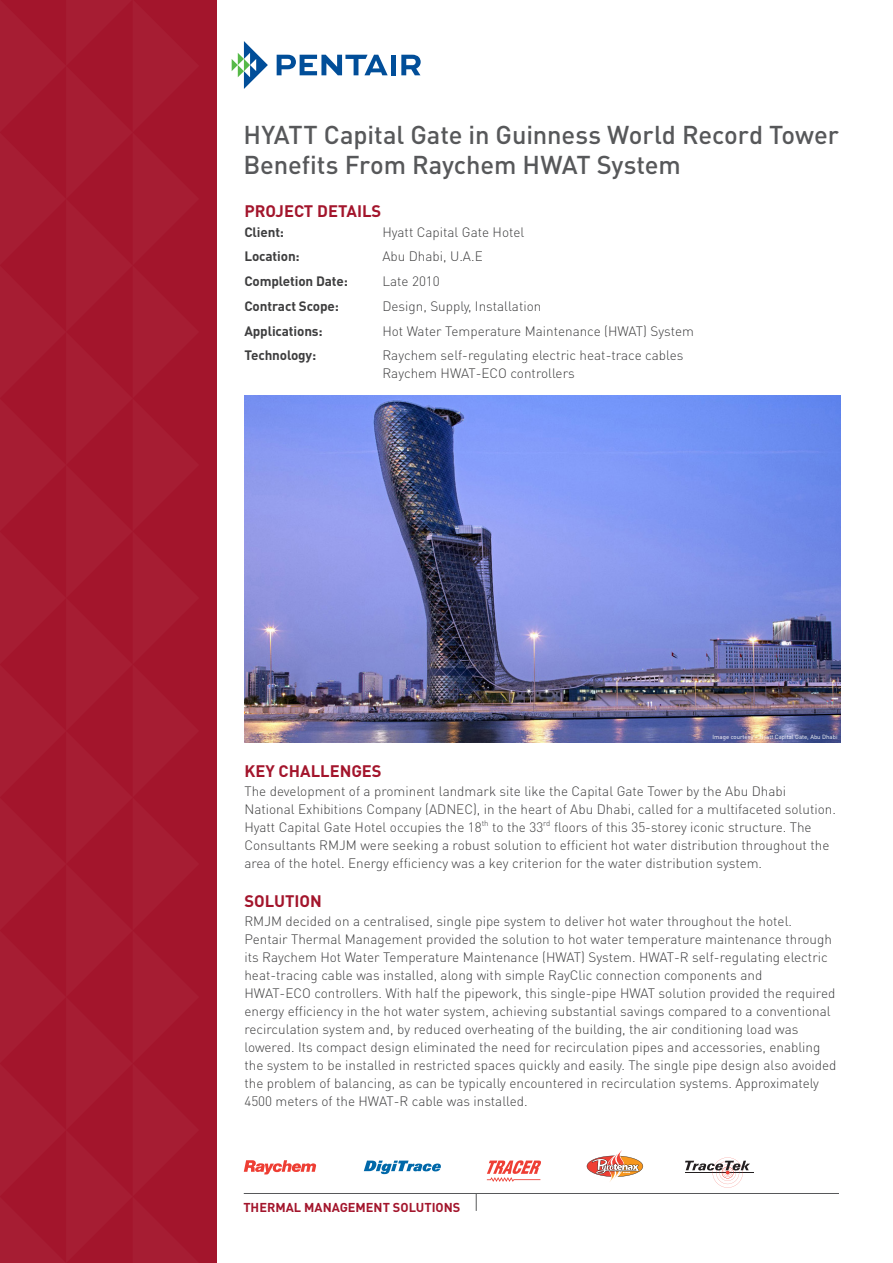
<style>
.page{position:relative;width:893px;height:1263px;background:#fff}
.page>*{position:absolute;margin:0;border:0;box-sizing:border-box;transform-origin:0 0}
.t1{font:500 25.5px/30.6px "DIN Pro";letter-spacing:-.005em;color:#57585a}
.Header_1{font:700 16.5px "DIN Pro";color:#a3152c}
.Body_text{font:300 13.5px/18px "DIN Pro";color:#3e3e3f}
.Project_detail_text{font:300 13.5px/18px "DIN Pro";color:#3e3e3f}
.Project_detail_text-2{font:700 13.5px "DIN Pro";letter-spacing:-.01em;color:#3e3e3f}
.t2{font:700 12.75px "DIN Pro";color:#a3152c}
.Body_text-2{font:300 7.8px "DIN Pro";color:#3e3e3f}
.Body_text-3{font:6px "DIN Pro";color:#fff}
</style>
<div class="page">
<svg style="left:244px;top:1160px;width:73px;height:14px"></svg>
<svg style="left:487px;top:1160px;width:54px;height:22px"></svg>
<svg style="left:364px;top:1160px;width:77px;height:14px"></svg>
<hr style="left:686px;top:1172px;width:68px;height:1px;background:#231f20">
<svg style="left:685px;top:1157px;width:65px;height:30px"></svg>
<svg style="left:587px;top:1150px;width:56px;height:32px"></svg>
<svg style="left:232px;top:41px;width:36px;height:48px"></svg>
<svg style="left:277px;top:55px;width:111px;height:20px"></svg>
<div style="left:391px;top:55px;width:5px;height:20px;background:#014e99"></div>
<svg style="left:401px;top:55px;width:20px;height:20px"></svg>
<hr style="left:244px;top:1193px;width:595px;height:1px;background:#57585a">
<svg style="left:476px;top:1194px;width:1px;height:17px"></svg>
<img style="left:244px;top:396px;width:596px;height:346px">
<div style="left:0;top:0;width:217px;height:1263px;background:#a3152c"></div>
<p class="t1" style="left:243px;top:118px;width:597px">HYATT Capital Gate in Guinness World Record Tower<br>Benefits From Raychem HWAT System</p>
<p class="Header_1" style="left:244px;top:200px;width:138px">PROJECT DETAILS</p>
<p class="Project_detail_text-2" style="left:244px;top:223px;width:41px">Client:</p>
<p class="Project_detail_text" style="left:382px;top:222px;width:144px">Hyatt Capital Gate Hotel</p>
<p class="Project_detail_text-2" style="left:244px;top:247px;width:57px">Location:</p>
<p class="Project_detail_text" style="left:382px;top:247px;width:102px">Abu Dhabi, U.A.E</p>
<p class="Project_detail_text-2" style="left:244px;top:272px;width:105px">Completion Date:</p>
<p class="Project_detail_text" style="left:382px;top:272px;width:59px">Late 2010</p>
<p class="Project_detail_text-2" style="left:244px;top:297px;width:96px">Contract Scope:</p>
<p class="Project_detail_text" style="left:382px;top:296px;width:160px">Design, Supply, Installation</p>
<p class="Project_detail_text-2" style="left:244px;top:322px;width:80px">Applications:</p>
<p class="Project_detail_text" style="left:382px;top:321px;width:313px">Hot Water Temperature Maintenance (HWAT) System</p>
<p class="Project_detail_text-2" style="left:244px;top:346px;width:73px">Technology:</p>
<p class="Project_detail_text" style="left:382px;top:346px;width:302px">Raychem self-regulating electric heat-trace cables<br>Raychem HWAT-ECO controllers</p>
<p class="Body_text-3" style="left:713px;top:733px;width:126px">Image courtesy – Hyatt Capital Gate, Abu Dhabi</p>
<p class="Header_1" style="left:244px;top:759px;width:139px">KEY CHALLENGES</p>
<p class="Body_text" style="left:244px;top:782px;width:593px">The development of a prominent landmark site like the Capital Gate Tower by the Abu Dhabi<br>National Exhibitions Company (ADNEC), in the heart of Abu Dhabi, called for a multifaceted solution.<br>Hyatt Capital Gate Hotel occupies the 18</p>
<p class="Body_text-2" style="left:482px;top:817px;width:8px">th</p>
<p class="Body_text" style="left:492px;top:818px;width:53px">to the 33</p>
<p class="Body_text-2" style="left:543px;top:817px;width:9px">rd</p>
<p class="Body_text" style="left:244px;top:818px;width:586px;text-indent:310px">floors of this 35-storey iconic structure. The<br>Consultants RMJM were seeking a robust solution to efficient hot water distribution throughout the area of the hotel. Energy efficiency was a key criterion for the water distribution system.</p>
<p class="Header_1" style="left:244px;top:889px;width:79px">SOLUTION</p>
<p class="Body_text" style="left:244px;top:912px;width:594px">RMJM decided on a centralised, single pipe system to deliver hot water throughout the hotel.<br>Pentair Thermal Management provided the solution to hot water temperature maintenance through its Raychem Hot Water Temperature Maintenance (HWAT) System. HWAT-R self-regulating electric heat-tracing cable was installed, along with simple RayClic connection components and<br>HWAT-ECO controllers. With half the pipework, this single-pipe HWAT solution provided the required energy efficiency in the hot water system, achieving substantial savings compared to a conventional recirculation system and, by reduced overheating of the building, the air conditioning load was lowered. Its compact design eliminated the need for recirculation pipes and accessories, enabling the system to be installed in restricted spaces quickly and easily. The single pipe design also avoided the problem of balancing, as can be typically encountered in recirculation systems. Approximately 4500 meters of the HWAT-R cable was installed.</p>
<p class="t2" style="left:243px;top:1198px;width:218px">THERMAL MANAGEMENT SOLUTIONS</p>
</div>
